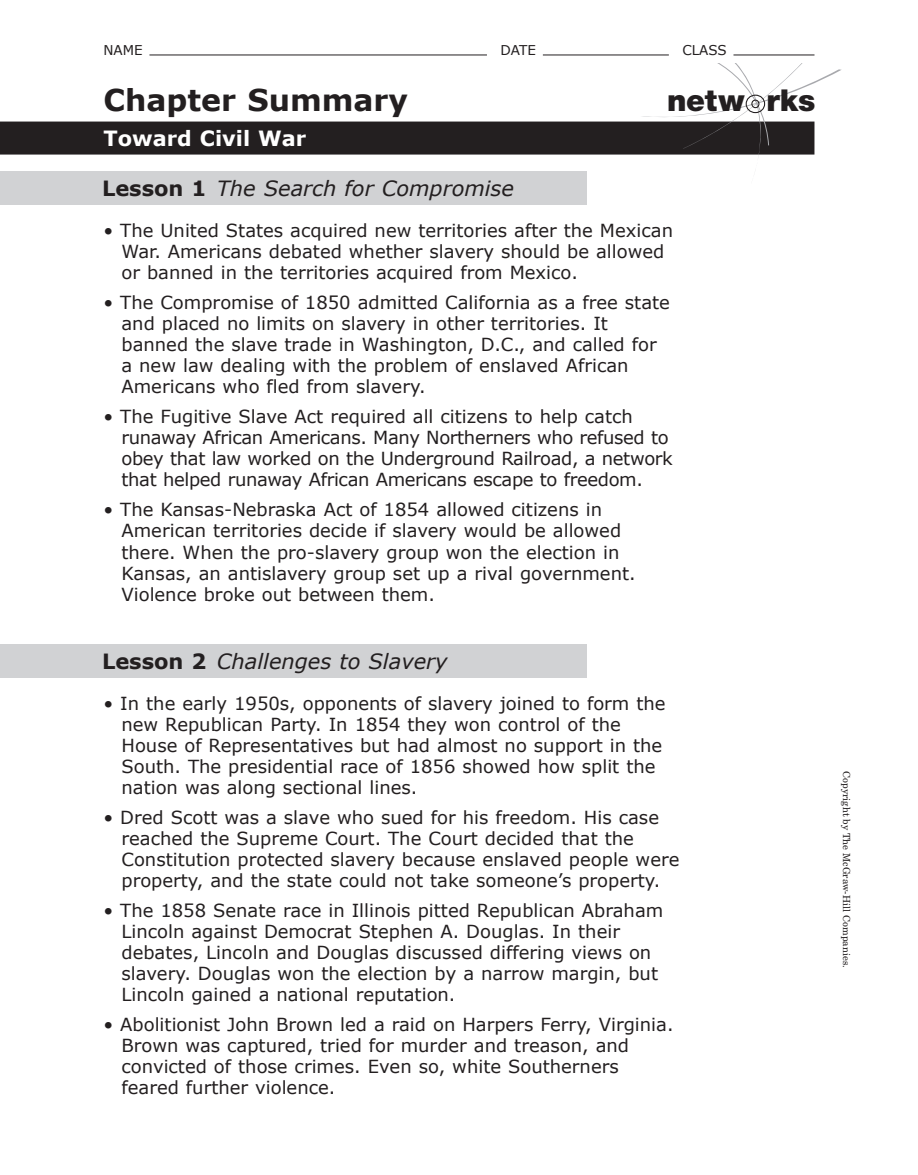
<style>
.page{position:relative;width:918px;height:1175px;background:#fff}
.page>*{position:absolute;margin:0;border:0;box-sizing:border-box;transform-origin:0 0}
.t1{font:900 30.15px "Helvetica Neue LT Std";color:#231f20}
.Asset_TitleA{font:700 30px "Verdana";color:#231f20}
.t2{font:italic 21px "Verdana";color:#231f20}
.Asset_TitleB{font:700 21px "Verdana";color:#fff}
.CS_BL_SAp6{font:18px/21px "Verdana";color:#231f20}
.CS_BL_SAp6-2{font:18px/21px "Verdana";letter-spacing:-.02em;color:#231f20}
.z_NDC_TX{font:13.5px "Verdana";color:#231f20}
.z_Copyright{font:9.75px "New Century Schlbk LT Std";color:#231f20}
.s1{font-weight:700;font-style:normal}
</style>
<div class="page">
<hr style="left:149px;top:55px;width:338px;height:1px;background:#231f20">
<hr style="left:543px;top:55px;width:126px;height:1px;background:#231f20">
<hr style="left:734px;top:55px;width:80px;height:1px;background:#231f20">
<div style="left:0;top:122px;width:814px;height:32px;background:#231f20"></div>
<div style="left:0;top:171px;width:586px;height:33px;background:#d1d2d4"></div>
<div style="left:0;top:644px;width:586px;height:33px;background:#d1d2d4"></div>
<svg style="left:640px;top:63px;width:202px;height:93px"></svg>
<p class="z_NDC_TX" style="left:104px;top:42px;width:41px">NAME</p>
<p class="z_NDC_TX" style="left:500px;top:42px;width:37px">DATE</p>
<p class="z_NDC_TX" style="left:682px;top:42px;width:46px">CLASS</p>
<p class="Asset_TitleA" style="left:104px;top:81px;width:306px">Chapter Summary</p>
<p class="Asset_TitleB" style="left:104px;top:125px;width:204px">Toward Civil War</p>
<p class="t2" style="left:102px;top:175px;width:414px"><span class="s1">Lesson 1</span> The Search for Compromise</p>
<h1 class="t1" style="left:667px;top:83px;width:150px">netw rks</h1>
<p class="CS_BL_SAp6" style="left:122px;top:220px;width:553px;text-indent:-18px">• The United States acquired new territories after the Mexican<br>War. Americans debated whether slavery should be allowed or banned in the territories acquired from Mexico.</p>
<p class="CS_BL_SAp6" style="left:122px;top:292px;width:550px;text-indent:-18px">• The Compromise of 1850 admitted California as a free state and placed no limits on slavery in other territories. It banned the slave trade in Washington, D.C., and called for a new law dealing with the problem of enslaved African Americans who fled from slavery.</p>
<p class="CS_BL_SAp6-2" style="left:122px;top:406px;width:553px;text-indent:-18px">• The Fugitive Slave Act required all citizens to help catch runaway African Americans. Many Northerners who refused to obey that law worked on the Underground Railroad, a network that helped runaway African Americans escape to freedom.</p>
<p class="CS_BL_SAp6" style="left:122px;top:499px;width:516px;text-indent:-18px">• The Kansas-Nebraska Act of 1854 allowed citizens in American territories decide if slavery would be allowed there. When the pro-slavery group won the election in Kansas, an antislavery group set up a rival government.<br>Violence broke out between them.</p>
<p class="t2" style="left:102px;top:647px;width:347px"><span class="s1">Lesson 2</span> Challenges to Slavery</p>
<p class="CS_BL_SAp6" style="left:122px;top:693px;width:546px;text-indent:-18px">• In the early 1950s, opponents of slavery joined to form the new Republican Party. In 1854 they won control of the House of Representatives but had almost no support in the South. The presidential race of 1856 showed how split the nation was along sectional lines.</p>
<p class="CS_BL_SAp6" style="left:122px;top:807px;width:560px;text-indent:-18px">• Dred Scott was a slave who sued for his freedom. His case reached the Supreme Court. The Court decided that the Constitution protected slavery because enslaved people were property, and the state could not take someone’s property.</p>
<p class="CS_BL_SAp6" style="left:122px;top:900px;width:543px;text-indent:-18px">• The 1858 Senate race in Illinois pitted Republican Abraham Lincoln against Democrat Stephen A. Douglas. In their debates, Lincoln and Douglas discussed differing views on slavery. Douglas won the election by a narrow margin, but Lincoln gained a national reputation.</p>
<p class="CS_BL_SAp6" style="left:122px;top:1014px;width:554px;text-indent:-18px">• Abolitionist John Brown led a raid on Harpers Ferry, Virginia.<br>Brown was captured, tried for murder and treason, and convicted of those crimes. Even so, white Southerners feared further violence.</p>
<p class="z_Copyright" style="left:853px;top:771px;width:198px;rotate:90deg">Copyright by The McGraw-Hill Companies.</p>
</div>
